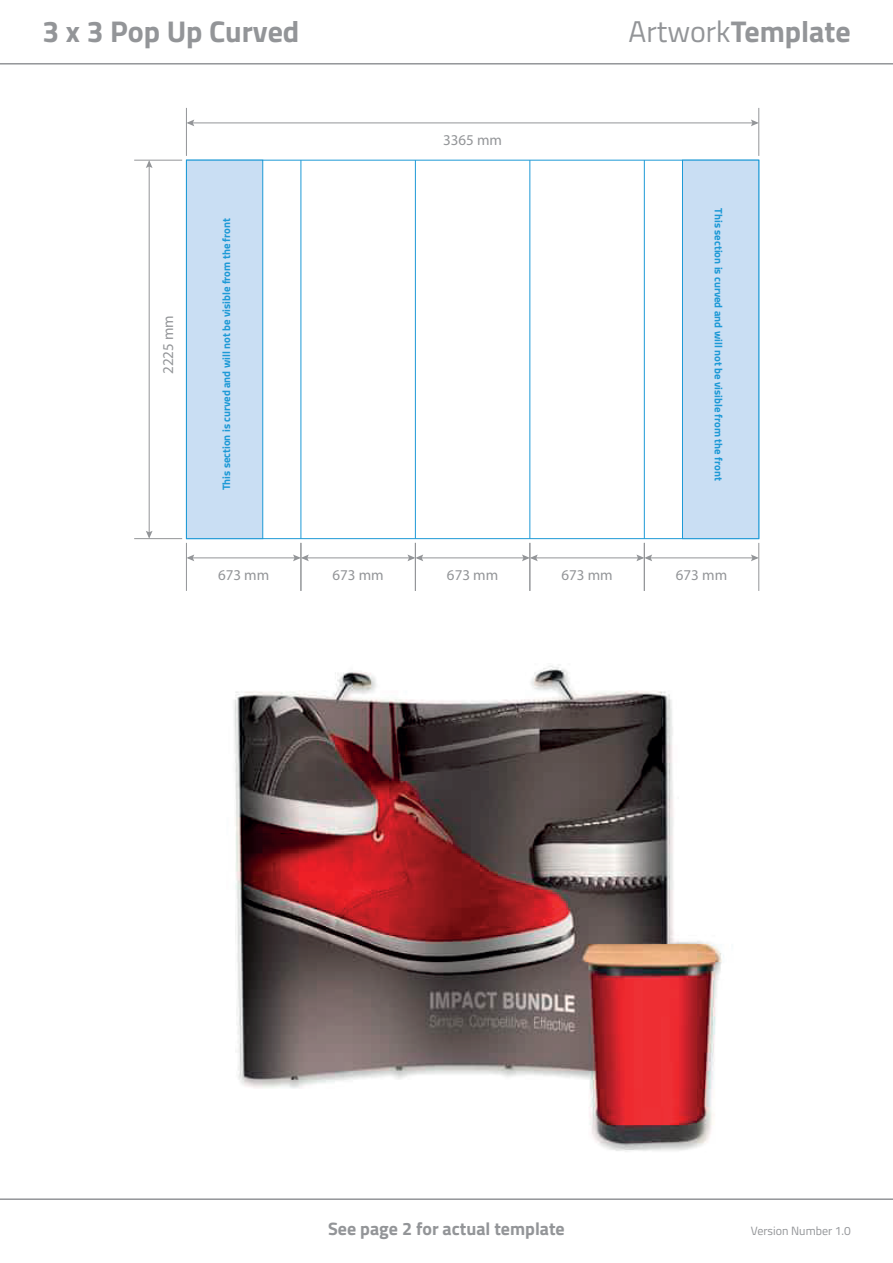
<style>
.page{position:relative;width:893px;height:1263px;background:#fff}
.page>*{position:absolute;margin:0;border:0;box-sizing:border-box;transform-origin:0 0}
.t1{font:700 30px "Titillium Web";color:#939598}
.t2{font:700 18px "Titillium Web";color:#939598}
.t3{font:15px "Myriad Pro";color:#939598}
.t4{font:12px "Titillium Web";color:#939598}
.t5{font:700 10.8px "Titillium Web";color:#1d99d6}
.s1{font-weight:400}
</style>
<div class="page">
<hr style="left:0;top:63px;width:893px;height:2px;background:#939598">
<hr style="left:0;top:1198px;width:893px;height:2px;background:#939598">
<hr style="left:134px;top:160px;width:48px;height:1px;background:#939598">
<hr style="left:134px;top:538px;width:48px;height:1px;background:#939598">
<hr style="left:149px;top:162px;width:1px;height:375px;background:#939598">
<svg style="left:146px;top:160px;width:7px;height:8px"></svg>
<svg style="left:146px;top:531px;width:7px;height:8px"></svg>
<hr style="left:186px;top:108px;width:1px;height:48px;background:#939598">
<hr style="left:758px;top:108px;width:1px;height:48px;background:#939598">
<hr style="left:188px;top:123px;width:569px;height:1px;background:#939598">
<svg style="left:187px;top:120px;width:7px;height:6px"></svg>
<svg style="left:751px;top:120px;width:8px;height:6px"></svg>
<hr style="left:531px;top:557px;width:112px;height:1px;background:#939598">
<hr style="left:529px;top:543px;width:1px;height:48px;background:#939598">
<hr style="left:758px;top:543px;width:1px;height:48px;background:#939598">
<hr style="left:646px;top:557px;width:111px;height:1px;background:#939598">
<svg style="left:636px;top:554px;width:16px;height:7px"></svg>
<svg style="left:751px;top:554px;width:8px;height:7px"></svg>
<hr style="left:644px;top:543px;width:1px;height:48px;background:#939598">
<hr style="left:417px;top:557px;width:111px;height:1px;background:#939598">
<svg style="left:522px;top:554px;width:16px;height:7px"></svg>
<hr style="left:415px;top:543px;width:1px;height:48px;background:#939598">
<hr style="left:302px;top:557px;width:112px;height:1px;background:#939598">
<svg style="left:407px;top:554px;width:16px;height:7px"></svg>
<hr style="left:186px;top:543px;width:1px;height:48px;background:#939598">
<hr style="left:301px;top:543px;width:1px;height:48px;background:#939598">
<hr style="left:188px;top:557px;width:111px;height:1px;background:#939598">
<svg style="left:187px;top:554px;width:7px;height:7px"></svg>
<svg style="left:293px;top:554px;width:16px;height:7px"></svg>
<div style="left:186px;top:160px;width:77px;height:379px;background:#c9def3;border:1px solid #1d99d6"></div>
<div style="left:682px;top:160px;width:77px;height:379px;background:#c9def3;border:1px solid #1d99d6"></div>
<hr style="left:301px;top:160px;width:1px;height:379px;background:#1d99d6">
<hr style="left:415px;top:160px;width:1px;height:379px;background:#1d99d6">
<hr style="left:530px;top:160px;width:1px;height:379px;background:#1d99d6">
<hr style="left:644px;top:160px;width:1px;height:379px;background:#1d99d6">
<img style="left:234px;top:664px;width:490px;height:488px">
<h1 class="t1" style="left:43px;top:8px;width:258px">3 x 3 Pop Up Curved</h1>
<h1 class="t1" style="left:629px;top:8px;width:224px"><span class="s1">Artwork</span>Template</h1>
<h3 class="t3" style="left:159px;top:374px;width:60px;rotate:-90deg">2225 mm</h3>
<h3 class="t3" style="left:443px;top:131px;width:60px">3365 mm</h3>
<p class="t5" style="left:218px;top:490px;width:274px;rotate:-90deg">This section is curved and will not be visible from the front</p>
<p class="t5" style="left:727px;top:208px;width:274px;rotate:90deg">This section is curved and will not be visible from the front</p>
<h3 class="t3" style="left:218px;top:565px;width:53px">673 mm</h3>
<h3 class="t3" style="left:332px;top:565px;width:53px">673 mm</h3>
<h3 class="t3" style="left:447px;top:565px;width:53px">673 mm</h3>
<h3 class="t3" style="left:561px;top:565px;width:53px">673 mm</h3>
<h3 class="t3" style="left:676px;top:565px;width:53px">673 mm</h3>
<h2 class="t2" style="left:328px;top:1214px;width:238px">See page 2 for actual template</h2>
<p class="t4" style="left:751px;top:1222px;width:102px">Version Number 1.0</p>
</div>
